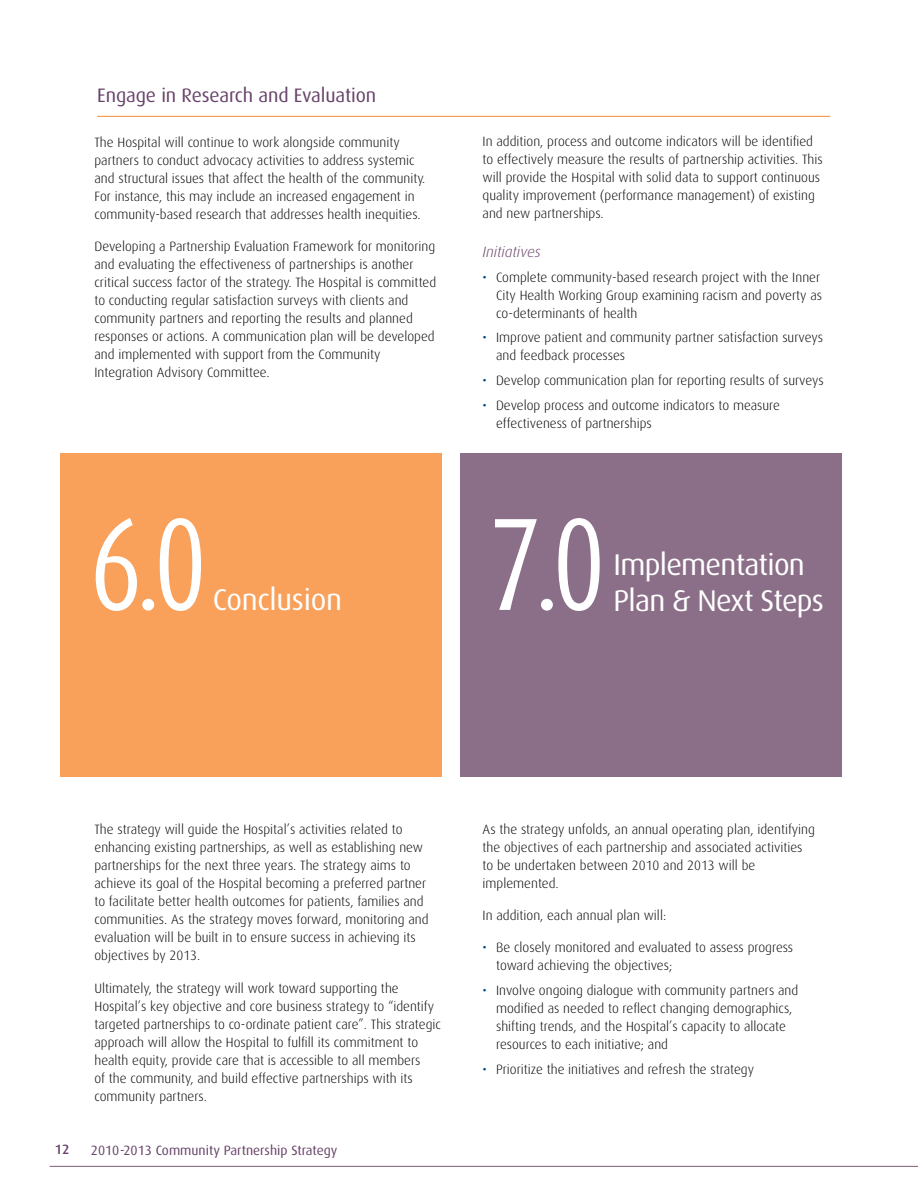
<style>
.page{position:relative;width:918px;height:1188px;background:#fff}
.page>*{position:absolute;margin:0;border:0;box-sizing:border-box;transform-origin:0 0}
.t1{font:108px "Dax Compact";color:#fff}
.t2{font:30px "Dax Pro";letter-spacing:-.025em;color:#fff}
.t3{font:19.5px "Dax Pro";letter-spacing:-.005em;color:#674269}
.t4{font:italic 300 15px "Dax Pro";color:#674269}
.t5{font:300 13.5px/18px "Dax Pro";color:#000}
.t6{font:13.5px "Dax Pro";color:#674269}
.t7{font:500 13.5px "Dax Pro";color:#674269}
.s1{font-weight:400;color:#00467f}
</style>
<div class="page">
<hr style="left:50px;top:1166px;width:868px;height:1px;background:#8b6e87">
<div style="left:60px;top:453px;width:382px;height:324px;background:#f9a05a"></div>
<div style="left:460px;top:453px;width:382px;height:324px;background:#8b6e87"></div>
<hr style="left:97px;top:116px;width:733px;height:1px;background:#f68b33">
<h3 class="t3" style="left:97px;top:83px;width:281px">Engage in Research and Evaluation</h3>
<p class="t5" style="left:94px;top:133px;width:332px">The Hospital will continue to work alongside community partners to conduct advocacy activities to address systemic and structural issues that affect the health of the community.<br>For instance, this may include an increased engagement in community-based research that addresses health inequities.</p>
<p class="t5" style="left:94px;top:237px;width:343px">Developing a Partnership Evaluation Framework for monitoring and evaluating the effectiveness of partnerships is another critical success factor of the strategy. The Hospital is committed to conducting regular satisfaction surveys with clients and community partners and reporting the results and planned responses or actions. A communication plan will be developed and implemented with support from the Community Integration Advisory Committee.</p>
<p class="t5" style="left:483px;top:132px;width:342px">In addition, process and outcome indicators will be identified to effectively measure the results of partnership activities. This will provide the Hospital with solid data to support continuous quality improvement (performance management) of existing and new partnerships.</p>
<p class="t4" style="left:483px;top:242px;width:60px">Initiatives</p>
<p class="t5" style="left:496px;top:268px;width:327px;text-indent:-14px"><span class="s1">•</span> Complete community-based research project with the Inner<br>City Health Working Group examining racism and poverty as co-determinants of health</p>
<p class="t5" style="left:496px;top:328px;width:328px;text-indent:-14px"><span class="s1">•</span> Improve patient and community partner satisfaction surveys and feedback processes</p>
<p class="t5" style="left:483px;top:371px;width:343px"><span class="s1">•</span> Develop communication plan for reporting results of surveys</p>
<p class="t5" style="left:496px;top:396px;width:285px;text-indent:-14px"><span class="s1">•</span> Develop process and outcome indicators to measure effectiveness of partnerships</p>
<h1 class="t1" style="left:90px;top:495px;width:118px">6.0</h1>
<h1 class="t1" style="left:489px;top:495px;width:118px">7.0</h1>
<h2 class="t2" style="left:614px;top:546px;width:193px">Implementation</h2>
<h2 class="t2" style="left:213px;top:581px;width:131px">Conclusion</h2>
<h2 class="t2" style="left:614px;top:582px;width:212px">Plan &amp; Next Steps</h2>
<p class="t5" style="left:94px;top:820px;width:336px">The strategy will guide the Hospital’s activities related to enhancing existing partnerships, as well as establishing new partnerships for the next three years. The strategy aims to achieve its goal of the Hospital becoming a preferred partner to facilitate better health outcomes for patients, families and communities. As the strategy moves forward, monitoring and evaluation will be built in to ensure success in achieving its objectives by 2013.</p>
<p class="t5" style="left:94px;top:979px;width:348px">Ultimately, the strategy will work toward supporting the Hospital’s key objective and core business strategy to “identify targeted partnerships to co-ordinate patient care”. This strategic approach will allow the Hospital to fulfill its commitment to health equity, provide care that is accessible to all members<br>of the community, and build effective partnerships with its community partners.</p>
<p class="t7" style="left:55px;top:1141px;width:16px">12</p>
<p class="t6" style="left:91px;top:1142px;width:248px">2010-2013 Community Partnership Strategy</p>
<p class="t5" style="left:483px;top:820px;width:334px">As the strategy unfolds, an annual operating plan, identifying the objectives of each partnership and associated activities to be undertaken between 2010 and 2013 will be implemented.</p>
<p class="t5" style="left:483px;top:906px;width:185px">In addition, each annual plan will:</p>
<p class="t5" style="left:496px;top:938px;width:299px;text-indent:-14px"><span class="s1">•</span> Be closely monitored and evaluated to assess progress toward achieving the objectives;</p>
<p class="t5" style="left:496px;top:981px;width:304px;text-indent:-14px"><span class="s1">•</span> Involve ongoing dialogue with community partners and modified as needed to reflect changing demographics, shifting trends, and the Hospital’s capacity to allocate resources to each initiative; and</p>
<p class="t5" style="left:483px;top:1060px;width:273px"><span class="s1">•</span> Prioritize the initiatives and refresh the strategy</p>
</div>
